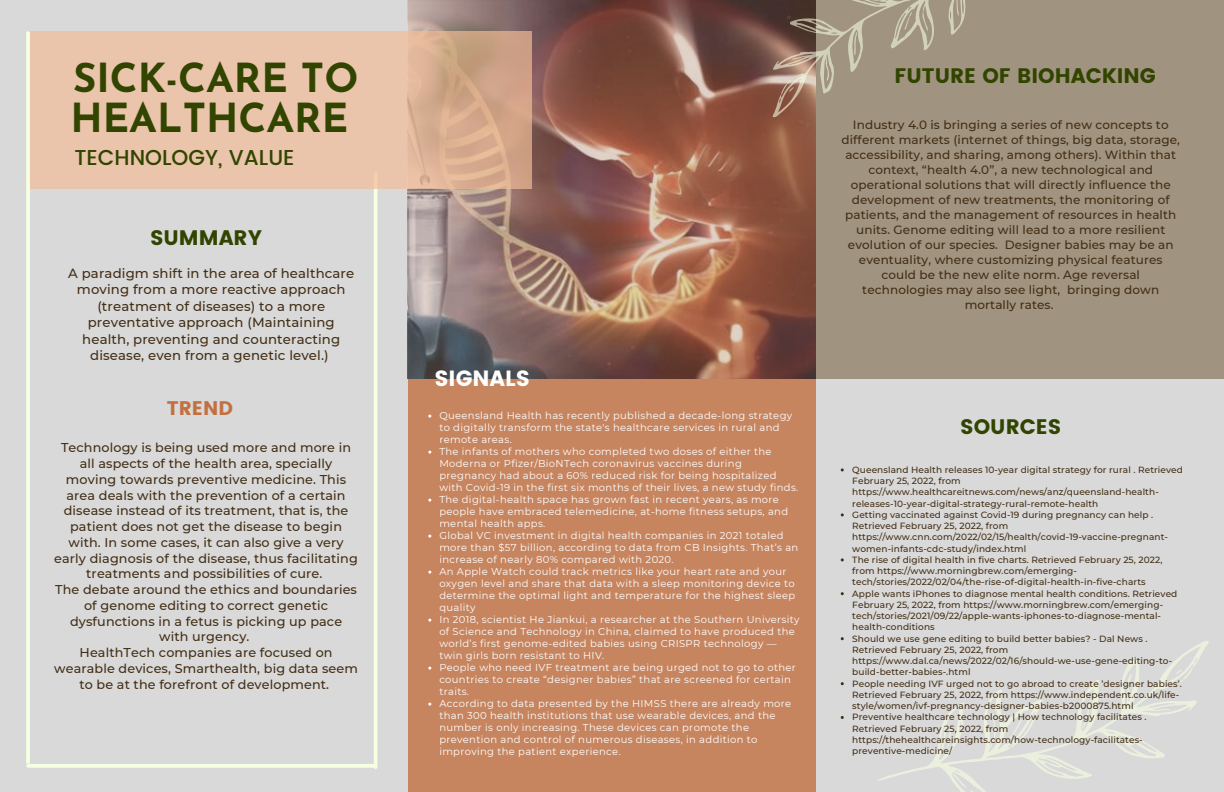
<style>
.page{position:relative;width:1224px;height:792px;background:#d9d9d9}
.page>*{position:absolute;margin:0;border:0;box-sizing:border-box;transform-origin:0 0}
.t1{font:700 40px/39.8px "Josefin Sans";color:#314400}
.t2{font:22px "Poppins";color:#fff}
.t3{font:500 21.5px "Poppins";color:#314400}
.t4{font:21px "Poppins";color:#314400}
.t5{font:19.7px "Poppins";color:#c37041}
.t6{font:500 13.3px/16.5px "Montserrat";letter-spacing:.01em;color:#422e15;text-align:center}
.t7{font:500 12.8px/15.8px "Montserrat";letter-spacing:.01em;color:#422e15;text-align:center}
.t8{font:500 12px/15px "Montserrat";letter-spacing:.01em;color:#422e15;text-align:center}
.t9{font:10px/12px "Montserrat";letter-spacing:.035em;color:#fff}
.t10{font:500 9px/11.2px "Montserrat";letter-spacing:.01em;color:#422e15}
</style>
<div class="page">
<div style="left:408px;top:0;width:408px;height:792px;background:#c7855f"></div>
<img style="left:408px;top:0;width:408px;height:379px">
<hr style="left:26px;top:33px;width:4px;height:729px;background:#f7ffe2">
<hr style="left:374px;top:174px;width:3px;height:593px;background:#f7ffe2">
<hr style="left:28px;top:764px;width:346px;height:4px;background:#f7ffe2">
<svg style="left:30px;top:32px;width:502px;height:157px;background:#e4bea3"></svg>
<svg style="left:878px;top:641px;width:331px;height:151px"></svg>
<svg style="left:1008px;top:720px;width:14px;height:21px"></svg>
<svg style="left:992px;top:713px;width:4px;height:26px"></svg>
<svg style="left:947px;top:725px;width:5px;height:24px"></svg>
<svg style="left:1175px;top:667px;width:18px;height:17px"></svg>
<svg style="left:952px;top:774px;width:24px;height:18px"></svg>
<svg style="left:1082px;top:699px;width:9px;height:31px"></svg>
<div style="left:816px;top:0;width:408px;height:379px;background:#a0937f"></div>
<svg style="left:751px;top:0;width:215px;height:118px"></svg>
<p class="t1" style="left:70px;top:62px;width:290px">SICK-CARE TO<br>HEALTHCARE</p>
<p class="t3" style="left:74px;top:145px;width:222px">TECHNOLOGY, VALUE</p>
<p class="t4" style="left:150px;top:225px;width:114px">SUMMARY</p>
<p class="t6" style="left:68px;top:265px;width:287px">A paradigm shift in the area of healthcare moving from a more reactive approach (treatment of diseases) to a more preventative approach (Maintaining health, preventing and counteracting disease, even from a genetic level.)</p>
<p class="t5" style="left:167px;top:396px;width:68px">TREND</p>
<p class="t7" style="left:54px;top:440px;width:305px">Technology is being used more and more in all aspects of the health area, specially moving towards preventive medicine. This area deals with the prevention of a certain disease instead of its treatment, that is, the patient does not get the disease to begin with. In some cases, it can also give a very early diagnosis of the disease, thus facilitating treatments and possibilities of cure.</p>
<p class="t7" style="left:55px;top:582px;width:303px">The debate around the ethics and boundaries of genome editing to correct genetic dysfunctions in a fetus is picking up pace with urgency.</p>
<p class="t7" style="left:54px;top:645px;width:305px">HealthTech companies are focused on wearable devices, Smarthealth, big data seem to be at the forefront of development.</p>
<p class="t2" style="left:434px;top:366px;width:97px">SIGNALS</p>
<p class="t9" style="left:439px;top:410px;width:354px">Queensland Health has recently published a decade-long strategy to digitally transform the state's healthcare services in rural and remote areas.</p>
<p class="t9" style="left:439px;top:446px;width:361px">The infants of mothers who completed two doses of either the Moderna or Pfizer/BioNTech coronavirus vaccines during pregnancy had about a 60% reduced risk for being hospitalized with Covid-19 in the first six months of their lives, a new study finds.</p>
<p class="t9" style="left:439px;top:494px;width:350px">The digital-health space has grown fast in recent years, as more people have embraced telemedicine, at-home fitness setups, and mental health apps.</p>
<p class="t9" style="left:439px;top:530px;width:361px">Global VC investment in digital health companies in 2021 totaled more than $57 billion, according to data from CB Insights. That’s an increase of nearly 80% compared with 2020.</p>
<p class="t9" style="left:439px;top:566px;width:357px">An Apple Watch could track metrics like your heart rate and your oxygen level and share that data with a sleep monitoring device to determine the optimal light and temperature for the highest sleep quality</p>
<p class="t9" style="left:439px;top:614px;width:362px">In 2018, scientist He Jiankui, a researcher at the Southern University of Science and Technology in China, claimed to have produced the world’s first genome-edited babies using CRISPR technology — twin girls born resistant to HIV.</p>
<p class="t9" style="left:439px;top:662px;width:358px">People who need IVF treatment are being urged not to go to other countries to create “designer babies” that are screened for certain traits.</p>
<p class="t9" style="left:439px;top:698px;width:353px">According to data presented by the HIMSS there are already more than 300 health institutions that use wearable devices, and the number is only increasing. These devices can promote the prevention and control of numerous diseases, in addition to improving the patient experience.</p>
<p class="t4" style="left:894px;top:64px;width:263px">FUTURE OF BIOHACKING</p>
<p class="t8" style="left:842px;top:117px;width:340px">Industry 4.0 is bringing a series of new concepts to different markets (internet of things, big data, storage, accessibility, and sharing, among others). Within that context, “health 4.0”, a new technological and operational solutions that will directly influence the development of new treatments, the monitoring of patients, and the management of resources in health units. Genome editing will lead to a more resilient evolution of our species. Designer babies may be an eventuality, where customizing physical features could be the new elite norm. Age reversal technologies may also see light, bringing down mortally rates.</p>
<p class="t4" style="left:960px;top:415px;width:103px">SOURCES</p>
<p class="t10" style="left:852px;top:464px;width:332px">Queensland Health releases 10-year digital strategy for rural . Retrieved February 25, 2022, from https://www.healthcareitnews.com/news/anz/queensland-health&shy;releases-10-year-digital-strategy-rural-remote-health</p>
<p class="t10" style="left:852px;top:509px;width:317px">Getting vaccinated against Covid-19 during pregnancy can help .<br>Retrieved February 25, 2022, from https://www.cnn.com/2022/02/15/health/covid-19-vaccine-pregnant&shy;women-infants-cdc-study/index.html</p>
<p class="t10" style="left:852px;top:554px;width:312px">The rise of digital health in five charts. Retrieved February 25, 2022, from https://www.morningbrew.com/emerging&shy;tech/stories/2022/02/04/the-rise-of-digital-health-in-five-charts</p>
<p class="t10" style="left:852px;top:588px;width:327px">Apple wants iPhones to diagnose mental health conditions. Retrieved February 25, 2022, from https://www.morningbrew.com/emerging&shy;tech/stories/2021/09/22/apple-wants-iphones-to-diagnose-mental&shy;health-conditions</p>
<p class="t10" style="left:852px;top:633px;width:321px">Should we use gene editing to build better babies? - Dal News .<br>Retrieved February 25, 2022, from https://www.dal.ca/news/2022/02/16/should-we-use-gene-editing-to&shy;build-better-babies-.html</p>
<p class="t10" style="left:852px;top:678px;width:331px">People needing IVF urged not to go abroad to create ’designer babies’.<br>Retrieved February 25, 2022, from https://www.independent.co.uk/life&shy;style/women/ivf-pregnancy-designer-babies-b2000875.html</p>
<p class="t10" style="left:852px;top:712px;width:296px">Preventive healthcare technology | How technology facilitates .<br>Retrieved February 25, 2022, from https://thehealthcareinsights.com/how-technology-facilitates&shy;preventive-medicine/</p>
</div>
